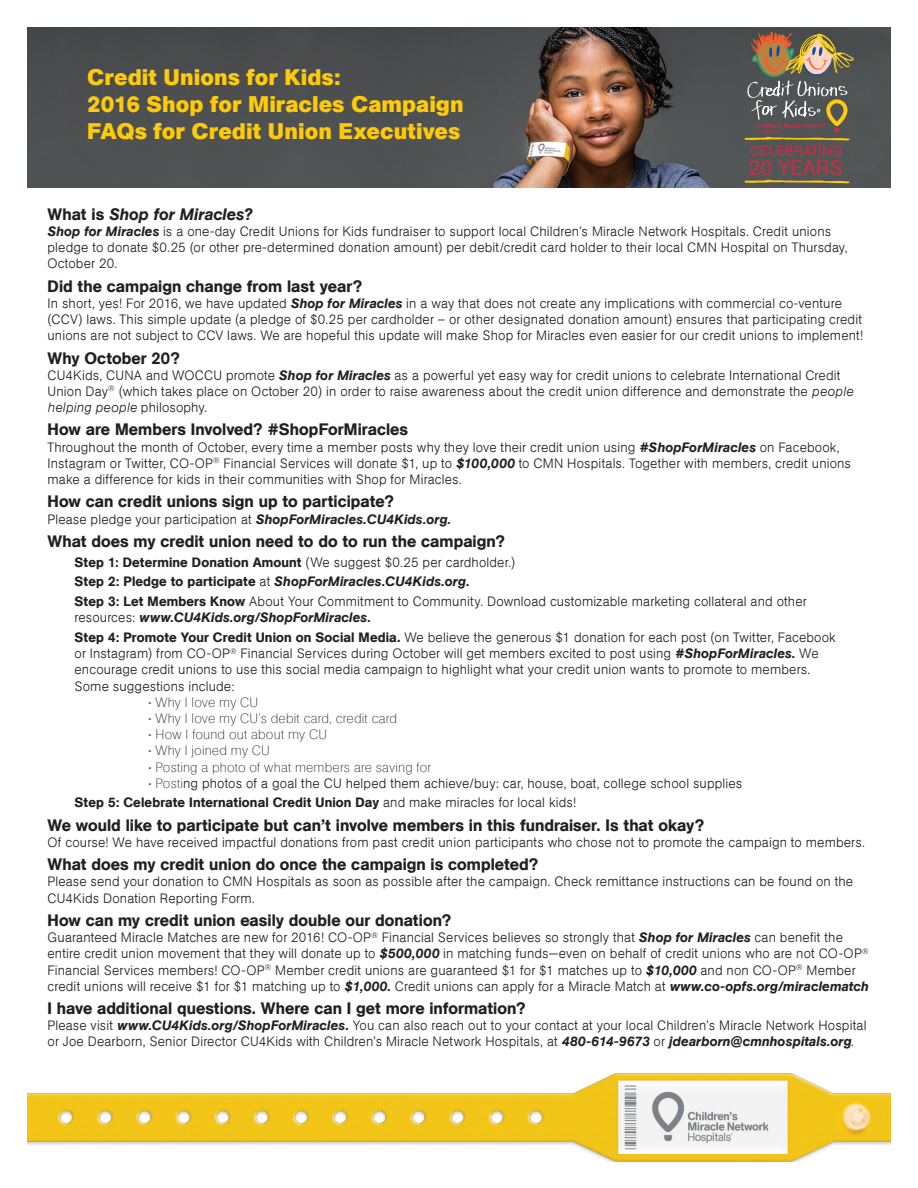
<style>
.page{position:relative;width:918px;height:1188px;background:#fff}
.page>*{position:absolute;margin:0;border:0;box-sizing:border-box;transform-origin:0 0}
.t1{font:700 22.5px "AG Book Pro";color:#feca0a}
.t2{font:500 16.5px "AG Book Pro";letter-spacing:.005em;color:#231f20}
.t3{font:italic 500 16.5px "AG Book Pro";letter-spacing:.005em;color:#231f20}
.t4{font:300 13.5px/16.2px "AG Book Pro";letter-spacing:.01em;color:#231f20}
.t5{font:200 13.5px "AG Book Pro";letter-spacing:.015em;color:#231f20}
.t6{font:500 13.5px "AG Book Pro";letter-spacing:.01em;color:#231f20}
.t7{font:italic 500 13.5px "AG Book Pro";letter-spacing:.015em;color:#231f20}
.s1{font-style:normal}
.s2{font-weight:500;font-style:italic}
.s3{font-style:italic}
.s4{font-weight:500}
.s5{font-weight:300;font-style:normal}
.s6{font-weight:200}
.s7{font-weight:300}
</style>
<div class="page">
<img style="left:27px;top:27px;width:864px;height:161px">
<img style="left:27px;top:1074px;width:864px;height:87px">
<svg style="left:744px;top:31px;width:110px;height:152px;background:#766757"></svg>
<p class="t1" style="left:87px;top:63px;width:255px">Credit Unions for Kids:</p>
<p class="t1" style="left:87px;top:90px;width:378px">2016 Shop for Miracles Campaign</p>
<p class="t1" style="left:87px;top:117px;width:375px">FAQs for Credit Union Executives</p>
<p class="t3" style="left:48px;top:203px;width:206px"><span class="s1">What is</span> Shop for Miracles?</p>
<p class="t4" style="left:48px;top:223px;width:802px"><span class="s2">Shop for Miracles</span> is a one-day Credit Unions for Kids fundraiser to support local Children’s Miracle Network Hospitals. Credit unions pledge to donate $0.25 (or other pre-determined donation amount) per debit/credit card holder to their local CMN Hospital on Thursday,<br>October 20.</p>
<p class="t2" style="left:48px;top:275px;width:316px">Did the campaign change from last year?</p>
<p class="t4" style="left:48px;top:295px;width:817px">In short, yes! For 2016, we have updated <span class="s2">Shop for Miracles</span> in a way that does not create any implications with commercial co-venture (CCV) laws. This simple update (a pledge of $0.25 per cardholder – or other designated donation amount) ensures that participating credit unions are not subject to CCV laws. We are hopeful this update will make Shop for Miracles even easier for our credit unions to implement!</p>
<p class="t2" style="left:48px;top:347px;width:134px">Why October 20?</p>
<p class="t4" style="left:48px;top:367px;width:807px">CU4Kids, CUNA and WOCCU promote <span class="s2">Shop for Miracles</span> as a powerful yet easy way for credit unions to celebrate International Credit<br>Union Day<sup>®</sup> (which takes place on October 20) in order to raise awareness about the credit union difference and demonstrate the <span class="s3">people helping people</span> philosophy.</p>
<p class="t2" style="left:48px;top:419px;width:362px">How are Members Involved? #ShopForMiracles</p>
<p class="t4" style="left:48px;top:439px;width:805px">Throughout the month of October, every time a member posts why they love their credit union using <span class="s2">#ShopForMiracles</span> on Facebook,<br>Instagram or Twitter, CO-OP<sup>®</sup> Financial Services will donate $1, up to <span class="s2">$100,000</span> to CMN Hospitals. Together with members, credit unions make a difference for kids in their communities with Shop for Miracles.</p>
<p class="t2" style="left:48px;top:491px;width:348px">How can credit unions sign up to participate?</p>
<p class="t4" style="left:48px;top:511px;width:405px">Please pledge your participation at <span class="s2">ShopForMiracles.CU4Kids.org.</span></p>
<p class="t2" style="left:48px;top:530px;width:459px">What does my credit union need to do to run the campaign?</p>
<p class="t4" style="left:75px;top:554px;width:442px"><span class="s4">Step 1: Determine Donation Amount</span> (We suggest $0.25 per cardholder.)</p>
<p class="t7" style="left:75px;top:573px;width:396px"><span class="s1">Step 2: Pledge to participate</span> <span class="s5">at</span> ShopForMiracles.CU4Kids.org.</p>
<p class="t4" style="left:75px;top:593px;width:734px"><span class="s4">Step 3: Let Members Know</span> About Your Commitment to Community. Download customizable marketing collateral and other resources: <span class="s2">www.CU4Kids.org/ShopForMiracles.</span></p>
<p class="t4" style="left:75px;top:629px;width:763px"><span class="s4">Step 4: Promote Your Credit Union on Social Media.</span> We believe the generous $1 donation for each post (on Twitter, Facebook or Instagram) from CO-OP<sup>®</sup> Financial Services during October will get members excited to post using <span class="s2">#ShopForMiracles.</span> We encourage credit unions to use this social media campaign to highlight what your credit union wants to promote to members.<br>Some suggestions include:</p>
<p class="t5" style="left:149px;top:693px;width:111px">• Why I love my CU</p>
<p class="t5" style="left:149px;top:709px;width:250px">• Why I love my CU’s debit card, credit card</p>
<p class="t5" style="left:149px;top:726px;width:180px">• How I found out about my CU</p>
<p class="t5" style="left:149px;top:742px;width:123px">• Why I joined my CU</p>
<p class="t5" style="left:149px;top:758px;width:284px">• Posting a photo of what members are saving for</p>
<p class="t4" style="left:149px;top:775px;width:595px"><span class="s6">• Posti</span>ng photos of a goal the CU helped them achieve/buy: car, house, boat, college school supplies</p>
<p class="t6" style="left:75px;top:794px;width:503px">Step 5: Celebrate International Credit Union Day <span class="s7">and make miracles for local kids!</span></p>
<p class="t2" style="left:48px;top:814px;width:658px">We would like to participate but can’t involve members in this fundraiser. Is that okay?</p>
<p class="t4" style="left:48px;top:834px;width:819px">Of course! We have received impactful donations from past credit union participants who chose not to promote the campaign to members.</p>
<p class="t2" style="left:48px;top:854px;width:492px">What does my credit union do once the campaign is completed?</p>
<p class="t4" style="left:48px;top:873px;width:807px">Please send your donation to CMN Hospitals as soon as possible after the campaign. Check remittance instructions can be found on the<br>CU4Kids Donation Reporting Form.</p>
<p class="t2" style="left:48px;top:909px;width:405px">How can my credit union easily double our donation?</p>
<p class="t4" style="left:48px;top:929px;width:822px">Guaranteed Miracle Matches are new for 2016! CO-OP<sup>®</sup> Financial Services believes so strongly that <span class="s2">Shop for Miracles</span> can benefit the entire credit union movement that they will donate up to <span class="s2">$500,000</span> in matching funds—even on behalf of credit unions who are not CO-OP<sup>® </sup>Financial Services members! CO-OP<sup>®</sup> Member credit unions are guaranteed $1 for $1 matches up to <span class="s2">$10,000</span> and non CO-OP<sup>®</sup> Member credit unions will receive $1 for $1 matching up to <span class="s2">$1,000.</span> Credit unions can apply for a Miracle Match at <span class="s2">www.co-opfs.org/miraclematch</span></p>
<p class="t2" style="left:48px;top:998px;width:480px">I have additional questions. Where can I get more information?</p>
<p class="t4" style="left:48px;top:1017px;width:821px">Please visit <span class="s2">www.CU4Kids.org/ShopForMiracles.</span> You can also reach out to your contact at your local Children’s Miracle Network Hospital or Joe Dearborn, Senior Director CU4Kids with Children’s Miracle Network Hospitals, at <span class="s2">480-614-9673</span> or <span class="s2">jdearborn@cmnhospitals.org</span>.</p>
</div>
